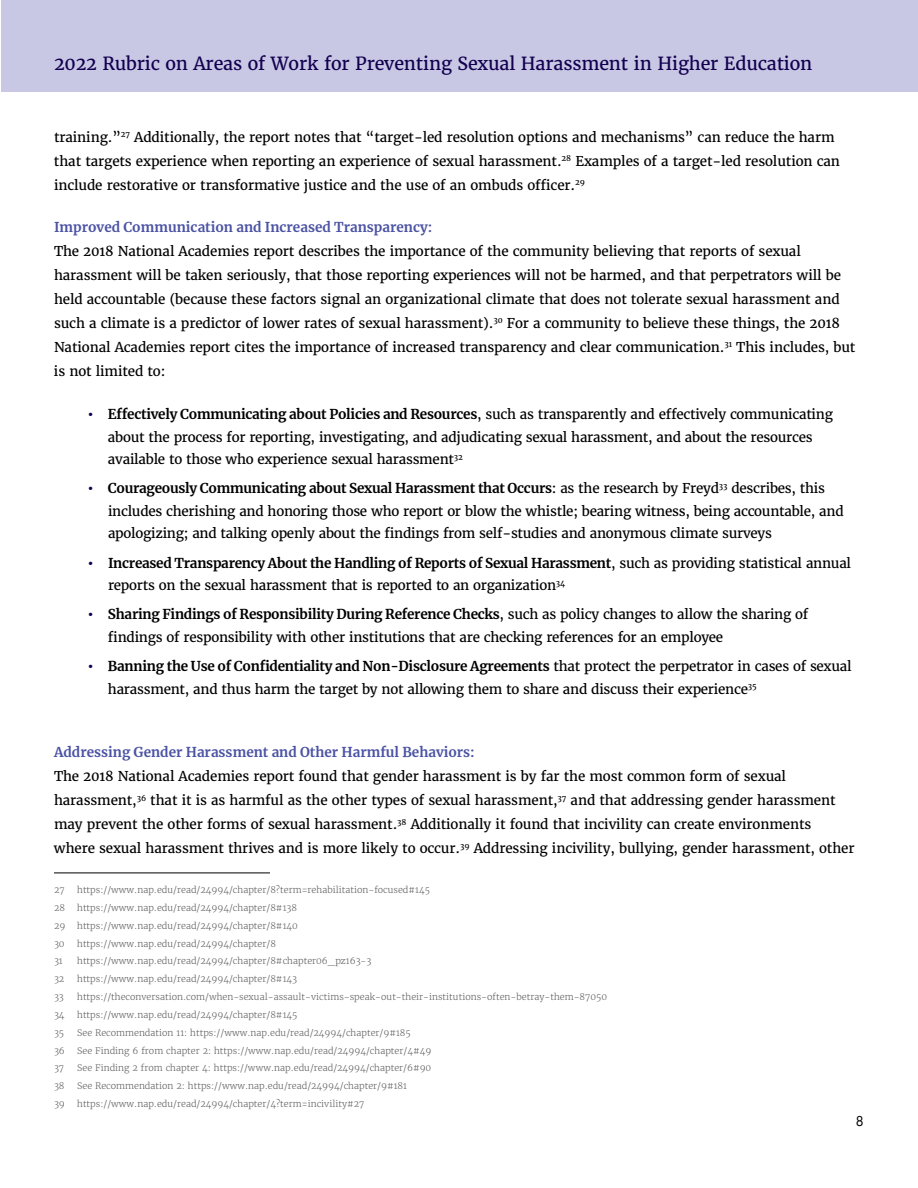
<style>
.page{position:relative;width:918px;height:1188px;background:#fff}
.page>*{position:absolute;margin:0;border:0;box-sizing:border-box;transform-origin:0 0}
.t1{font:18px "Merriweather";letter-spacing:-.01em;color:#12004f}
.t2{font:15px "Futura PT";color:#000}
.t3{font:13.5px/24px "Merriweather";letter-spacing:-.01em;color:#000}
.t4{font:700 13.5px "Merriweather";color:#4b53a4}
.t5{font:300 9px "Merriweather";color:#606061}
.s1{font-weight:900;color:#12004f}
.s2{font-weight:700}
</style>
<div class="page">
<div style="left:1px;top:0;width:916px;height:92px;background:#c8c7e4"></div>
<hr style="left:54px;top:873px;width:216px;height:1px;background:#000">
<h1 class="t1" style="left:54px;top:52px;width:760px">2022 Rubric on Areas of Work for Preventing Sexual Harassment in Higher Education</h1>
<p class="t3" style="left:54px;top:125px;width:788px">training.”<sup>27</sup> Additionally, the report notes that “target-led resolution options and mechanisms” can reduce the harm that targets experience when reporting an experience of sexual harassment.<sup>28</sup> Examples of a target-led resolution can include restorative or transformative justice and the use of an ombuds officer.<sup>29</sup></p>
<p class="t4" style="left:54px;top:217px;width:380px">Improved Communication and Increased Transparency:</p>
<p class="t3" style="left:54px;top:239px;width:803px">The 2018 National Academies report describes the importance of the community believing that reports of sexual harassment will be taken seriously, that those reporting experiences will not be harmed, and that perpetrators will be held accountable (because these factors signal an organizational climate that does not tolerate sexual harassment and such a climate is a predictor of lower rates of sexual harassment).<sup>30</sup> For a community to believe these things, the 2018<br>National Academies report cites the importance of increased transparency and clear communication.<sup>31</sup> This includes, but is not limited to:</p>
<p class="t3" style="left:108px;top:403px;width:727px;line-height:22.5px;text-indent:-20px"><span class="s1">•</span> <span class="s2">Effectively Communicating about Policies and Resources</span>, such as transparently and effectively communicating about the process for reporting, investigating, and adjudicating sexual harassment, and about the resources available to those who experience sexual harassment<sup>32</sup></p>
<p class="t3" style="left:108px;top:477px;width:737px;line-height:22.5px;text-indent:-20px"><span class="s1">•</span> <span class="s2">Courageously Communicating about Sexual Harassment that Occurs</span>: as the research by Freyd<sup>33</sup> describes, this includes cherishing and honoring those who report or blow the whistle; bearing witness, being accountable, and apologizing; and talking openly about the findings from self-studies and anonymous climate surveys</p>
<p class="t3" style="left:108px;top:551px;width:745px;line-height:22.5px;text-indent:-20px"><span class="s1">•</span> <span class="s2">Increased Transparency About the Handling of Reports of Sexual Harassment</span>, such as providing statistical annual reports on the sexual harassment that is reported to an organization<sup>34</sup></p>
<p class="t3" style="left:108px;top:603px;width:702px;line-height:22.5px;text-indent:-20px"><span class="s1">•</span> <span class="s2">Sharing Findings of Responsibility During Reference Checks</span>, such as policy changes to allow the sharing of findings of responsibility with other institutions that are checking references for an employee</p>
<p class="t3" style="left:108px;top:655px;width:745px;line-height:22.5px;text-indent:-20px"><span class="s1">•</span> <span class="s2">Banning the Use of Confidentiality and Non-Disclosure Agreements</span> that protect the perpetrator in cases of sexual harassment, and thus harm the target by not allowing them to share and discuss their experience<sup>35</sup></p>
<p class="t4" style="left:54px;top:743px;width:422px">Addressing Gender Harassment and Other Harmful Behaviors:</p>
<p class="t3" style="left:54px;top:764px;width:802px">The 2018 National Academies report found that gender harassment is by far the most common form of sexual harassment,<sup>36</sup> that it is as harmful as the other types of sexual harassment,<sup>37</sup> and that addressing gender harassment may prevent the other forms of sexual harassment.<sup>38</sup> Additionally it found that incivility can create environments where sexual harassment thrives and is more likely to occur.<sup>39</sup> Addressing incivility, bullying, gender harassment, other</p>
<p class="t5" style="left:54px;top:884px;width:12px">27</p>
<p class="t5" style="left:77px;top:884px;width:354px">https://www.nap.edu/read/24994/chapter/8?term=rehabilitation-focused#145</p>
<p class="t5" style="left:54px;top:902px;width:12px">28</p>
<p class="t5" style="left:77px;top:902px;width:221px">https://www.nap.edu/read/24994/chapter/8#138</p>
<p class="t5" style="left:54px;top:920px;width:13px">29</p>
<p class="t5" style="left:77px;top:920px;width:222px">https://www.nap.edu/read/24994/chapter/8#140</p>
<p class="t5" style="left:54px;top:938px;width:12px">30</p>
<p class="t5" style="left:77px;top:938px;width:200px">https://www.nap.edu/read/24994/chapter/8</p>
<p class="t5" style="left:54px;top:956px;width:10px">31</p>
<p class="t5" style="left:77px;top:956px;width:296px">https://www.nap.edu/read/24994/chapter/8#chapter06_pz163-3</p>
<p class="t5" style="left:54px;top:973px;width:12px">32</p>
<p class="t5" style="left:77px;top:973px;width:222px">https://www.nap.edu/read/24994/chapter/8#143</p>
<p class="t5" style="left:54px;top:991px;width:11px">33</p>
<p class="t5" style="left:77px;top:991px;width:531px">https://theconversation.com/when-sexual-assault-victims-speak-out-their-institutions-often-betray-them-87050</p>
<p class="t5" style="left:54px;top:1009px;width:12px">34</p>
<p class="t5" style="left:77px;top:1009px;width:222px">https://www.nap.edu/read/24994/chapter/8#145</p>
<p class="t5" style="left:54px;top:1027px;width:12px">35</p>
<p class="t5" style="left:77px;top:1027px;width:335px">See Recommendation 11: https://www.nap.edu/read/24994/chapter/9#185</p>
<p class="t5" style="left:54px;top:1045px;width:12px">36</p>
<p class="t5" style="left:77px;top:1045px;width:356px">See Finding 6 from chapter 2: https://www.nap.edu/read/24994/chapter/4#49</p>
<p class="t5" style="left:54px;top:1063px;width:12px">37</p>
<p class="t5" style="left:77px;top:1063px;width:356px">See Finding 2 from chapter 4: https://www.nap.edu/read/24994/chapter/6#90</p>
<p class="t5" style="left:54px;top:1080px;width:12px">38</p>
<p class="t5" style="left:77px;top:1080px;width:331px">See Recommendation 2: https://www.nap.edu/read/24994/chapter/9#181</p>
<p class="t5" style="left:54px;top:1098px;width:12px">39</p>
<p class="t5" style="left:77px;top:1098px;width:289px">https://www.nap.edu/read/24994/chapter/4?term=incivility#27</p>
<p class="t2" style="left:855px;top:1112px;width:10px">8</p>
</div>
